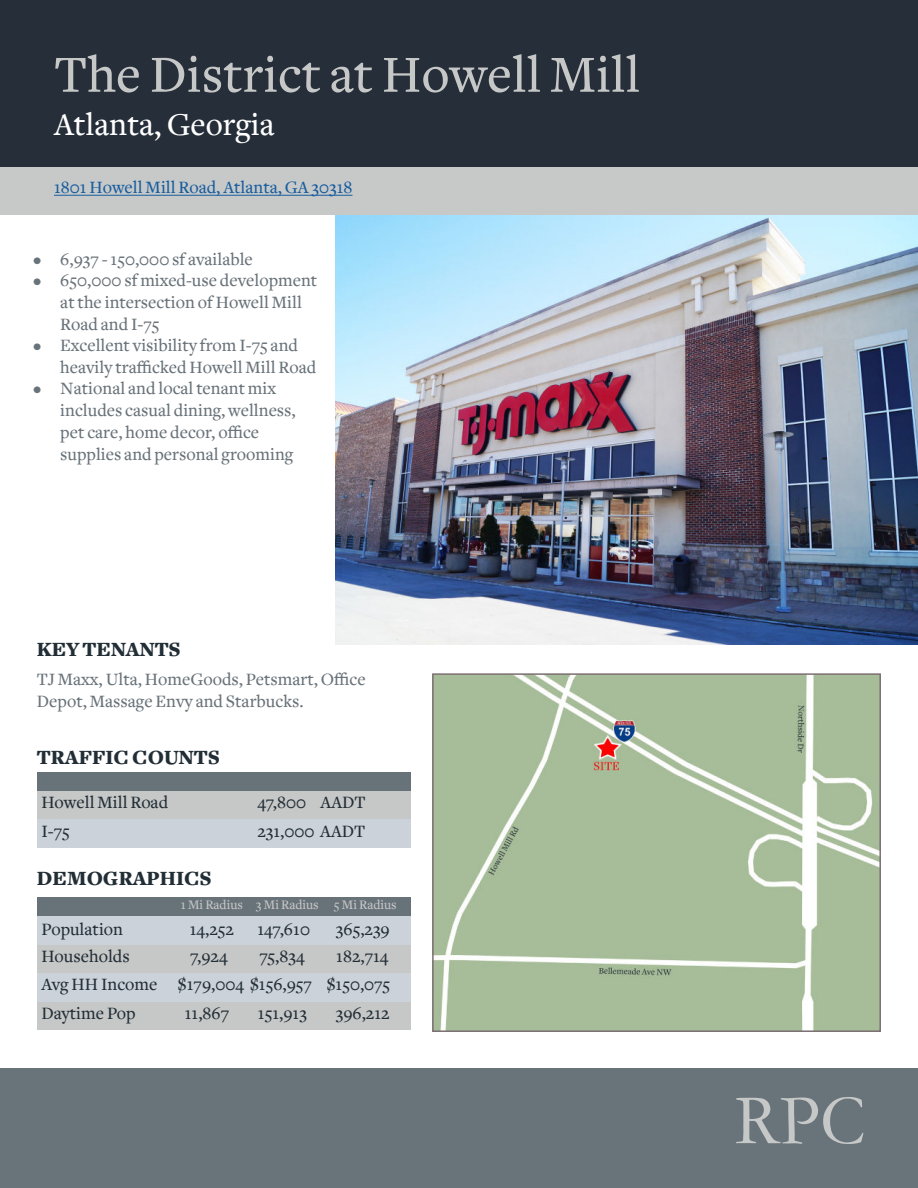
<style>
.page{position:relative;width:918px;height:1188px;background:#fff}
.page>*{position:absolute;margin:0;border:0;box-sizing:border-box;transform-origin:0 0}
.t1{font:72px "Garamond";color:#c6c7c7}
.t2{font:500 54px "Freight Text";color:#c6c7c7}
.t3{font:500 33px "Freight Text";color:#fff}
.t4{font:900 21px "Freight Text";color:#222e36}
.t5{font:500 18px/21.6px "Freight Text";color:#687279}
.t6{font:500 18px/28.5px "Freight Text";color:#222e36;text-align:justify}
.t7{font:500 18px "Freight Text";color:#175d9e}
.t8{font:500 13.5px "Freight Text";color:#c6c7c7}
</style>
<div class="page">
<div style="left:0;top:1068px;width:918px;height:120px;background:#69747a"></div>
<div style="left:0;top:0;width:918px;height:167px;background:#262e39"></div>
<div style="left:0;top:167px;width:918px;height:48px;background:#c7c9c9"></div>
<hr style="left:54px;top:195px;width:299px;height:1px;background:#175d9e">
<div style="left:37px;top:772px;width:373px;height:19px;background:#687279"></div>
<div style="left:37px;top:897px;width:373px;height:19px;background:#687279"></div>
<div style="left:37px;top:791px;width:373px;height:28px;background:#c6c7c7"></div>
<div style="left:37px;top:944px;width:373px;height:29px;background:#c6c7c7"></div>
<div style="left:37px;top:1001px;width:373px;height:29px;background:#c6c7c7"></div>
<div style="left:37px;top:916px;width:373px;height:28px;background:#ccd2d9"></div>
<div style="left:37px;top:819px;width:373px;height:29px;background:#ccd2d9"></div>
<div style="left:37px;top:973px;width:373px;height:28px;background:#ccd2d9"></div>
<img style="left:336px;top:215px;width:582px;height:429px">
<img style="left:435px;top:676px;width:443px;height:353px">
<div style="left:432px;top:673px;width:449px;height:359px;border:2px solid #7b6f73"></div>
<h2 class="t2" style="left:54px;top:52px;width:588px">The District at Howell Mill</h2>
<h3 class="t3" style="left:54px;top:111px;width:222px">Atlanta, Georgia</h3>
<p class="t7" style="left:54px;top:180px;width:300px">1801 Howell Mill Road, Atlanta, GA 30318</p>
<p class="t5" style="left:33px;top:250px;width:221px">• 6,937 - 150,000 sf available</p>
<p class="t5" style="left:60px;top:271px;width:259px;text-indent:-27px">• 650,000 sf mixed-use development at the intersection of Howell Mill<br>Road and I-75</p>
<p class="t5" style="left:60px;top:336px;width:257px;text-indent:-27px">• Excellent visibility from I-75 and heavily trafficked Howell Mill Road</p>
<p class="t5" style="left:60px;top:379px;width:237px;text-indent:-27px">• National and local tenant mix includes casual dining, wellness, pet care, home decor, office supplies and personal grooming</p>
<p class="t4" style="left:37px;top:641px;width:145px">KEY TENANTS</p>
<p class="t5" style="left:37px;top:669px;width:330px">TJ Maxx, Ulta, HomeGoods, Petsmart, Office<br>Depot, Massage Envy and Starbucks.</p>
<p class="t4" style="left:37px;top:749px;width:185px">TRAFFIC COUNTS</p>
<p class="t6" style="left:41px;top:790px;width:128px">Howell Mill Road</p>
<p class="t6" style="left:257px;top:790px;width:110px">47,800 AADT</p>
<p class="t6" style="left:41px;top:818px;width:30px">I-75</p>
<p class="t6" style="left:257px;top:818px;width:110px">231,000 AADT</p>
<p class="t4" style="left:37px;top:870px;width:176px">DEMOGRAPHICS</p>
<p class="t8" style="left:181px;top:899px;width:218px">1 Mi Radius 3 Mi Radius 5 Mi Radius</p>
<p class="t6" style="left:41px;top:917px;width:83px">Population</p>
<p class="t6" style="left:190px;top:917px;width:46px">14,252</p>
<p class="t6" style="left:257px;top:917px;width:54px">147,610</p>
<p class="t6" style="left:336px;top:917px;width:55px">365,239</p>
<p class="t6" style="left:41px;top:943px;width:90px">Households</p>
<p class="t6" style="left:190px;top:943px;width:39px">7,924</p>
<p class="t6" style="left:259px;top:943px;width:47px">75,834</p>
<p class="t6" style="left:41px;top:943px;width:350px;text-indent:295px">182,714<br>Avg HH Income $179,004 $156,957 $150,075<br>Daytime Pop</p>
<p class="t6" style="left:185px;top:1000px;width:46px">11,867</p>
<p class="t6" style="left:258px;top:1000px;width:51px">151,913</p>
<p class="t6" style="left:336px;top:1000px;width:55px">396,212</p>
<h1 class="t1" style="left:734px;top:1076px;width:133px">RPC</h1>
</div>
